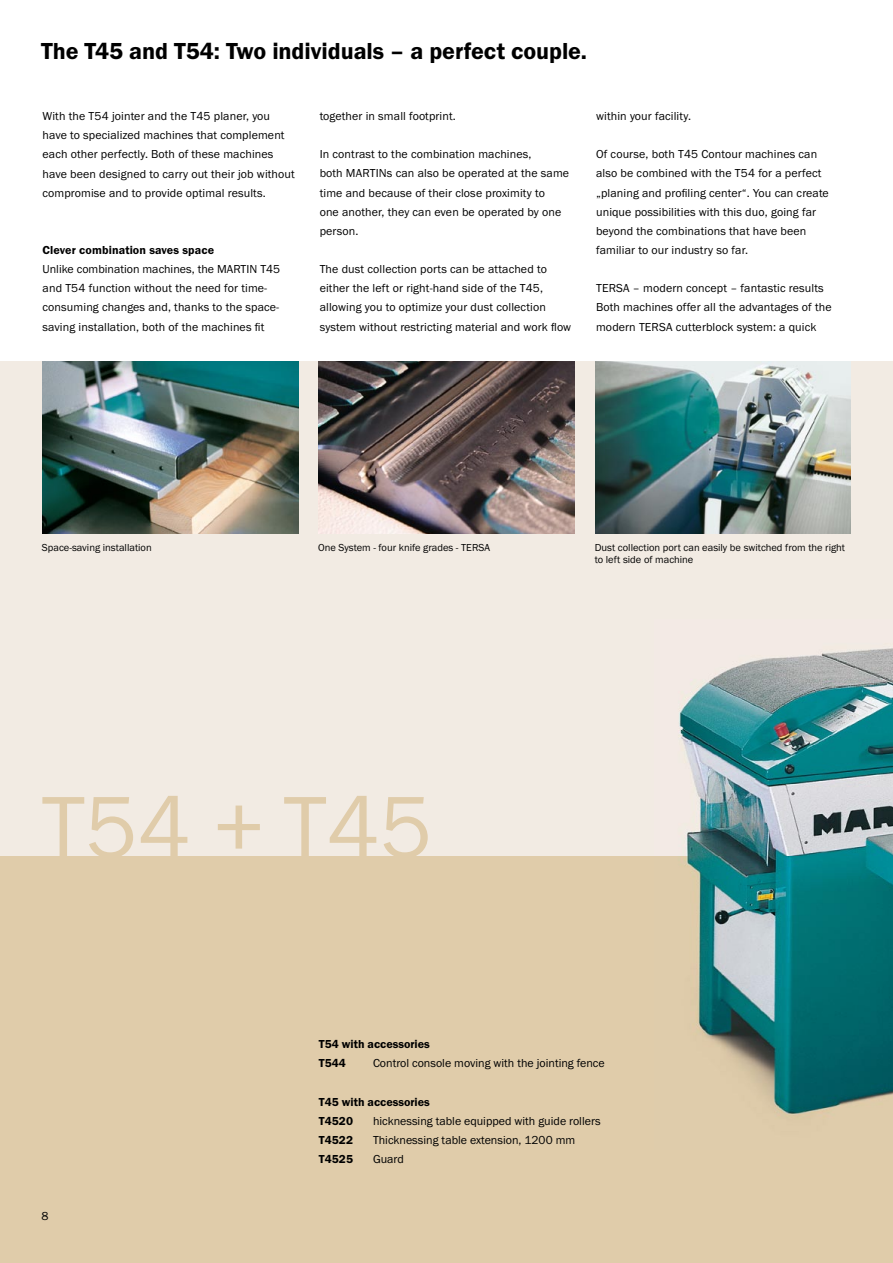
<style>
.page{position:relative;width:893px;height:1263px;background:#fff}
.page>*{position:absolute;margin:0;border:0;box-sizing:border-box;transform-origin:0 0}
.t1{font:90px "Franklin Gothic URW Boo";color:#e0ccaa}
.t2{font:24px "Franklin Gothic URW Dem";letter-spacing:-.005em;color:#000}
.t3{font:12px/19.2px "Franklin Gothic URW Boo";letter-spacing:.01em;color:#000}
.t4{font:12px/19.2px "Franklin Gothic URW Dem";color:#000}
.t5{font:10.5px/12.6px "Franklin Gothic URW Boo";color:#000}
</style>
<div class="page">
<div style="left:0;top:361px;width:893px;height:546px;background:#f2ebe3"></div>
<div style="left:0;top:857px;width:893px;height:406px;background:#e0ccaa"></div>
<img style="left:43px;top:361px;width:255px;height:173px">
<img style="left:596px;top:361px;width:255px;height:173px">
<img style="left:655px;top:648px;width:238px;height:209px">
<img style="left:686px;top:857px;width:207px;height:261px">
<img style="left:319px;top:361px;width:255px;height:173px">
<h2 class="t2" style="left:41px;top:36px;width:547px">The T45 and T54: Two individuals – a perfect couple.</h2>
<p class="t3" style="left:43px;top:107px;width:254px">With the T54 jointer and the T45 planer, you have to specialized machines that complement each other perfectly. Both of these machines have been designed to carry out their job without compromise and to provide optimal results.</p>
<p class="t4" style="left:43px;top:241px;width:173px">Clever combination saves space</p>
<p class="t3" style="left:43px;top:260px;width:239px">Unlike combination machines, the MARTIN T45 and T54 function without the need for time&shy;consuming changes and, thanks to the space&shy;saving installation, both of the machines fit</p>
<p class="t3" style="left:320px;top:107px;width:138px">together in small footprint.</p>
<p class="t3" style="left:320px;top:145px;width:251px">In contrast to the combination machines,<br>both MARTINs can also be operated at the same time and because of their close proximity to<br>one another, they can even be operated by one person.</p>
<p class="t3" style="left:320px;top:260px;width:253px">The dust collection ports can be attached to either the left or right-hand side of the T45, allowing you to optimize your dust collection system without restricting material and work flow</p>
<p class="t3" style="left:596px;top:107px;width:96px">within your facility.</p>
<p class="t3" style="left:596px;top:145px;width:234px">Of course, both T45 Contour machines can also be combined with the T54 for a perfect „planing and profiling center“. You can create unique possibilities with this duo, going far beyond the combinations that have been familiar to our industry so far.</p>
<p class="t3" style="left:596px;top:279px;width:237px">TERSA – modern concept – fantastic results<br>Both machines offer all the advantages of the modern TERSA cutterblock system: a quick</p>
<p class="t5" style="left:318px;top:541px;width:174px">One System - four knife grades - TERSA</p>
<p class="t5" style="left:42px;top:541px;width:111px">Space-saving installation</p>
<p class="t5" style="left:595px;top:541px;width:252px">Dust collection port can easily be switched from the right to left side of machine</p>
<h1 class="t1" style="left:41px;top:771px;width:393px">T54 + T45</h1>
<p class="t4" style="left:319px;top:1035px;width:112px">T54 with accessories<br>T544</p>
<p class="t3" style="left:373px;top:1054px;width:233px">Control console moving with the jointing fence</p>
<p class="t4" style="left:319px;top:1092px;width:112px">T45 with accessories<br>T4520</p>
<p class="t3" style="left:373px;top:1111px;width:229px">hicknessing table equipped with guide rollers</p>
<p class="t3" style="left:41px;top:1207px;width:9px">8</p>
<p class="t4" style="left:319px;top:1130px;width:36px">T4522</p>
<p class="t3" style="left:373px;top:1130px;width:204px">Thicknessing table extension, 1200 mm</p>
<p class="t4" style="left:319px;top:1149px;width:36px">T4525</p>
<p class="t3" style="left:373px;top:1149px;width:32px">Guard</p>
</div>
